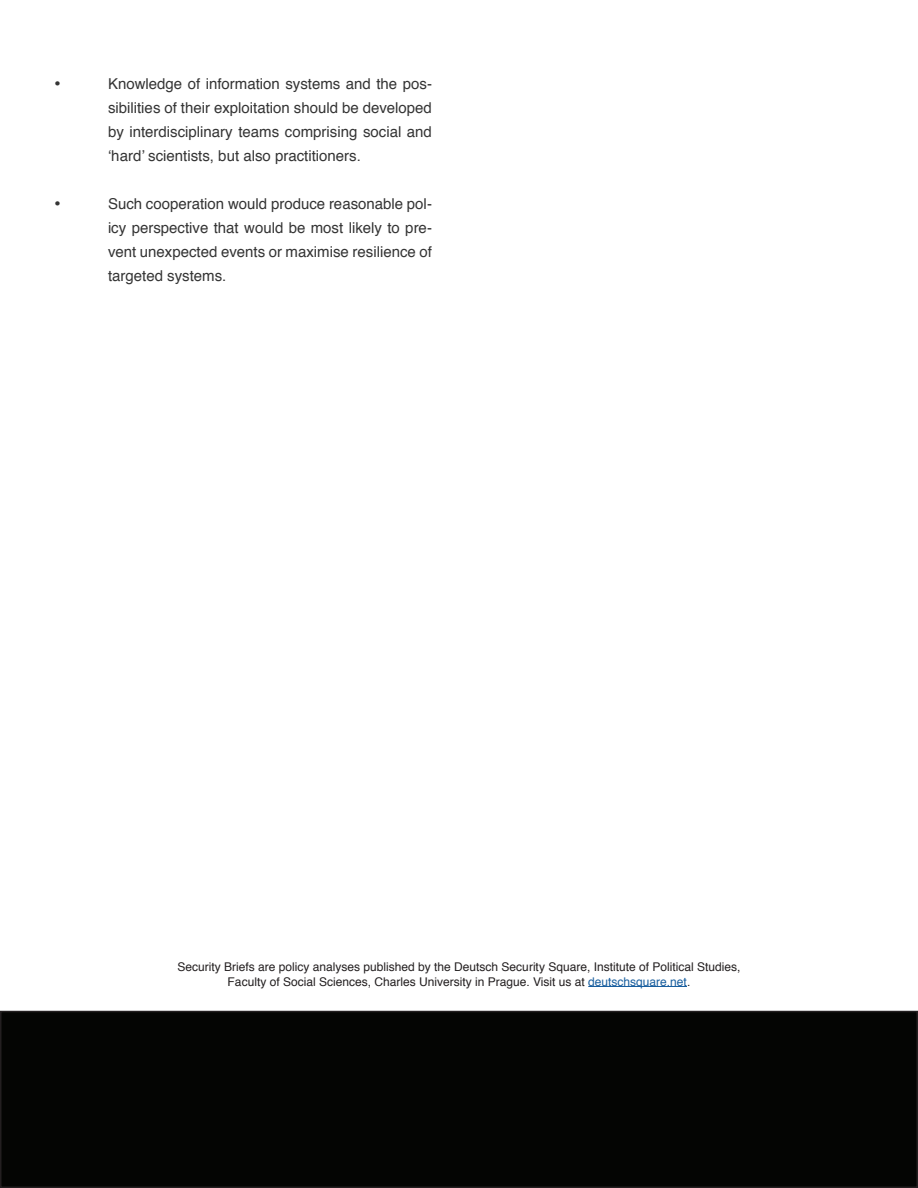
<style>
.page{position:relative;width:918px;height:1188px;background:#fff}
.page>*{position:absolute;margin:0;border:0;box-sizing:border-box;transform-origin:0 0}
.t1{font:15px/24px "Helvetica";color:#343434;text-align:justify}
.t2{font:15px "Symbol";color:#343434}
.t3{font:12px "Helvetica";color:#231f20}
.s1{color:#175d9e}
</style>
<div class="page">
<div style="left:1px;top:1012px;width:916px;height:175px;background:#040503"></div>
<div style="left:0;top:1011px;width:918px;height:177px;border:2px solid #231f20"></div>
<hr style="left:588px;top:986px;width:99px;height:1px;background:#175d9e">
<p class="t2" style="left:54px;top:77px;width:8px">•</p>
<p class="t1" style="left:108px;top:72px;width:325px">Knowledge of information systems and the pos&shy;sibilities of their exploitation should be developed by interdisciplinary teams comprising social and ‘hard’ scientists, but also practitioners.</p>
<p class="t2" style="left:54px;top:197px;width:8px">•</p>
<p class="t1" style="left:108px;top:192px;width:325px">Such cooperation would produce reasonable pol&shy;icy perspective that would be most likely to pre&shy;vent unexpected events or maximise resilience of targeted systems.</p>
<p class="t3" style="left:178px;top:958px;width:564px">Security Briefs are policy analyses published by the Deutsch Security Square, Institute of Political Studies,</p>
<p class="t3" style="left:228px;top:972px;width:464px">Faculty of Social Sciences, Charles University in Prague. Visit us at <span class="s1">deutschsquare.net</span>.</p>
</div>
